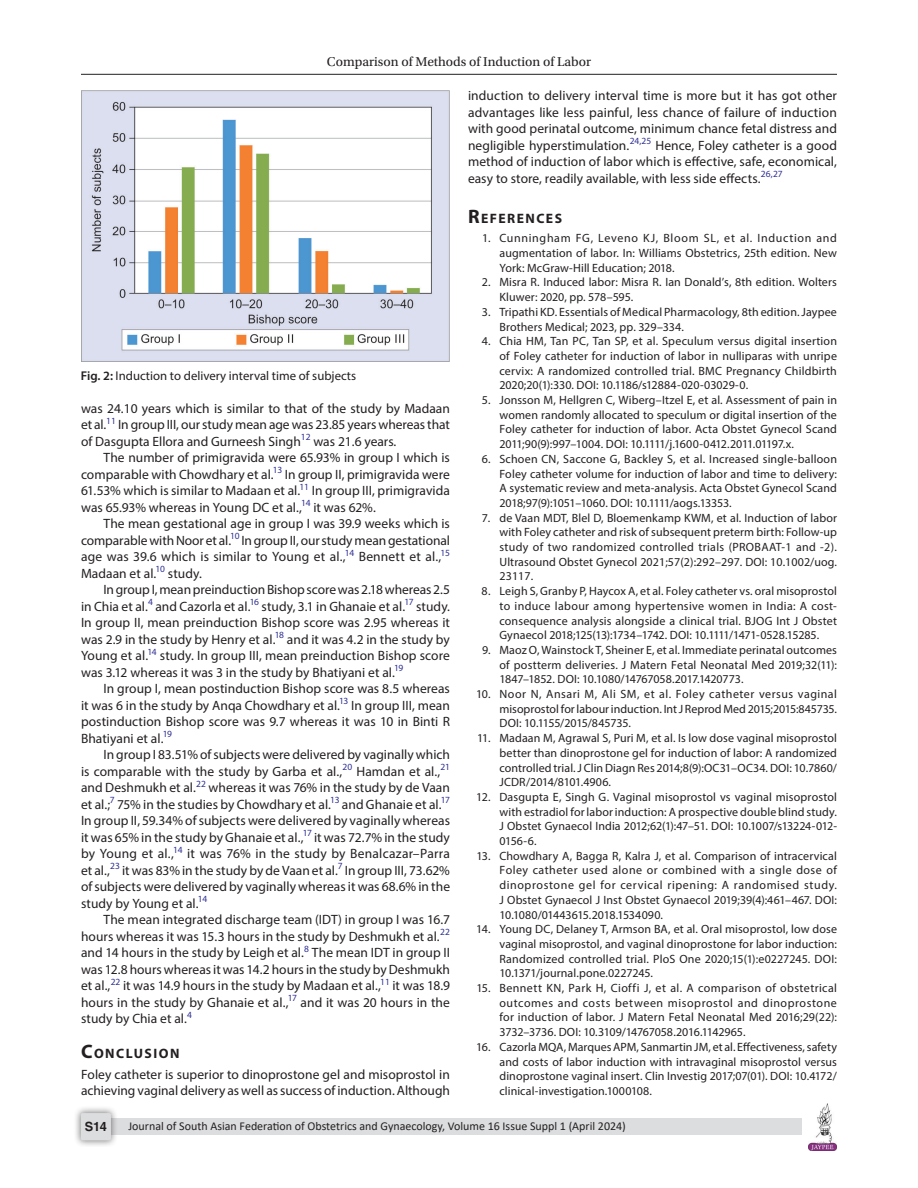
<style>
.page{position:relative;width:918px;height:1188px;background:#fff}
.page>*{position:absolute;margin:0;border:0;box-sizing:border-box;transform-origin:0 0}
.Head-1{font:700 13.65px "Myriad Pro";letter-spacing:.105em;color:#231f20}
.Para-Indent{font:13.5px/16.5px "Myriad Pro";letter-spacing:.005em;color:#231f20;text-align:justify}
.Para-NoIndent{font:13.5px/16.5px "Myriad Pro";color:#231f20;text-align:justify}
.t1{font:13.5px "Utopia Std";color:#231f20}
.FigCaption{font:12.75px "Myriad Pro";color:#231f20}
.t2{font:700 12.75px "Helvetica LT Std";color:#231f20}
.References{font:12px/14.7px "Myriad Pro";letter-spacing:.005em;color:#231f20;text-align:justify}
.t3{font:12px "Calibri";color:#231f20}
.s1{font-weight:600}
.s2{font-size:19.5px}
</style>
<div class="page">
<hr style="left:81px;top:74px;width:756px;height:1px;background:#231f20">
<div style="left:96px;top:1119px;width:706px;height:16px;background:#dcdddf"></div>
<div style="left:73px;top:1106px;width:45px;height:41px;background:#231f20;opacity:.61"></div>
<div style="left:81px;top:1113px;width:30px;height:27px;background:#dcdddf;border-radius:2px"></div>
<img style="left:808px;top:1103px;width:29px;height:48px">
<img style="left:81px;top:90px;width:369px;height:271px">
<p class="t1" style="left:327px;top:55px;width:266px">Comparison of Methods of Induction of Labor</p>
<p class="FigCaption" style="left:81px;top:368px;width:277px"><span class="s1">Fig. 2:</span> Induction to delivery interval time of subjects</p>
<p class="Para-NoIndent" style="left:81px;top:400px;width:370px">was 24.10 years which is similar to that of the study by Madaan et al.<sup>11</sup> In group III, our study mean age was 23.85 years whereas that of Dasgupta Ellora and Gurneesh Singh<sup>12</sup> was 21.6 years.</p>
<p class="Para-Indent" style="left:81px;top:449px;width:371px;text-indent:22px">The number of primigravida were 65.93% in group I which is comparable with Chowdhary et al.<sup>13</sup> In group II, primigravida were 61.53% which is similar to Madaan et al.<sup>11</sup> In group III, primigravida was 65.93% whereas in Young DC et al.,<sup>14</sup> it was 62%.</p>
<p class="Para-Indent" style="left:81px;top:515px;width:371px;text-indent:22px">The mean gestational age in group I was 39.9 weeks which is comparable with Noor et al.<sup>10</sup> In group II, our study mean gestational age was 39.6 which is similar to Young et al.,<sup>14</sup> Bennett et al.,<sup>15<br></sup>Madaan et al.<sup>10</sup> study.</p>
<p class="Para-Indent" style="left:81px;top:581px;width:371px;text-indent:22px">In group I, mean preinduction Bishop score was 2.18 whereas 2.5 in Chia et al.<sup>4</sup> and Cazorla et al.<sup>16</sup> study, 3.1 in Ghanaie et al.<sup>17</sup> study.<br>In group II, mean preinduction Bishop score was 2.95 whereas it was 2.9 in the study by Henry et al.<sup>18</sup> and it was 4.2 in the study by Young et al.<sup>14</sup> study. In group III, mean preinduction Bishop score was 3.12 whereas it was 3 in the study by Bhatiyani et al.<sup>19</sup></p>
<p class="Para-Indent" style="left:81px;top:680px;width:371px;text-indent:22px">In group I, mean postinduction Bishop score was 8.5 whereas it was 6 in the study by Anqa Chowdhary et al.<sup>13</sup> In group III, mean postinduction Bishop score was 9.7 whereas it was 10 in Binti R Bhatiyani et al.<sup>19</sup></p>
<p class="Para-Indent" style="left:81px;top:746px;width:371px;text-indent:22px">In group I 83.51% of subjects were delivered by vaginally which is comparable with the study by Garba et al.,<sup>20</sup> Hamdan et al.,<sup>21 </sup>and Deshmukh et al.<sup>22</sup> whereas it was 76% in the study by de Vaan et al.;<sup>7</sup> 75% in the studies by Chowdhary et al.<sup>13</sup> and Ghanaie et al.<sup>17<br></sup>In group II, 59.34% of subjects were delivered by vaginally whereas it was 65% in the study by Ghanaie et al.,<sup>17</sup> it was 72.7% in the study by Young et al.,<sup>14</sup> it was 76% in the study by Benalcazar–Parra et al.,<sup>23</sup> it was 83% in the study by de Vaan et al.<sup>7</sup> In group III, 73.62% of subjects were delivered by vaginally whereas it was 68.6% in the study by Young et al.<sup>14</sup></p>
<p class="Para-Indent" style="left:81px;top:911px;width:371px;text-indent:22px">The mean integrated discharge team (IDT) in group I was 16.7 hours whereas it was 15.3 hours in the study by Deshmukh et al.<sup>22 </sup>and 14 hours in the study by Leigh et al.<sup>8</sup> The mean IDT in group II was 12.8 hours whereas it was 14.2 hours in the study by Deshmukh et al.,<sup>22</sup> it was 14.9 hours in the study by Madaan et al.,<sup>11</sup> it was 18.9 hours in the study by Ghanaie et al.,<sup>17</sup> and it was 20 hours in the study by Chia et al.<sup>4</sup></p>
<p class="Head-1" style="left:81px;top:1044px;width:100px"><span class="s2">C</span>ONCLUSION</p>
<p class="Para-NoIndent" style="left:81px;top:1066px;width:371px">Foley catheter is superior to dinoprostone gel and misoprostol in achieving vaginal delivery as well as success of induction. Although</p>
<p class="Para-NoIndent" style="left:468px;top:87px;width:371px">induction to delivery interval time is more but it has got other advantages like less painful, less chance of failure of induction with good perinatal outcome, minimum chance fetal distress and negligible hyperstimulation.<sup>24,25</sup> Hence, Foley catheter is a good method of induction of labor which is effective, safe, economical, easy to store, readily available, with less side effects.<sup>26,27</sup></p>
<p class="Head-1" style="left:468px;top:210px;width:96px"><span class="s2">R</span>EFERENCES</p>
<p class="References" style="left:500px;top:231px;width:339px;text-indent:-17px">1. Cunningham FG, Leveno KJ, Bloom SL, et al. Induction and augmentation of labor. In: Williams Obstetrics, 25th edition. New York: McGraw-Hill Education; 2018.</p>
<p class="References" style="left:500px;top:275px;width:339px;text-indent:-18px">2. Misra R. Induced labor: Misra R. Ian Donald’s, 8th edition. Wolters<br>Kluwer: 2020, pp. 578–595.</p>
<p class="References" style="left:500px;top:304px;width:339px;text-indent:-18px">3. Tripathi KD. Essentials of Medical Pharmacology, 8th edition. Jaypee<br>Brothers Medical; 2023, pp. 329–334.</p>
<p class="References" style="left:500px;top:334px;width:339px;text-indent:-18px">4. Chia HM, Tan PC, Tan SP, et al. Speculum versus digital insertion of Foley catheter for induction of labor in nulliparas with unripe cervix: A randomized controlled trial. BMC Pregnancy Childbirth 2020;20(1):330. DOI: 10.1186/s12884-020-03029-0.</p>
<p class="References" style="left:500px;top:392px;width:339px;text-indent:-18px">5. Jonsson M, Hellgren C, Wiberg–Itzel E, et al. Assessment of pain in women randomly allocated to speculum or digital insertion of the Foley catheter for induction of labor. Acta Obstet Gynecol Scand 2011;90(9):997–1004. DOI: 10.1111/j.1600-0412.2011.01197.x.</p>
<p class="References" style="left:500px;top:451px;width:339px;text-indent:-18px">6. Schoen CN, Saccone G, Backley S, et al. Increased single-balloon Foley catheter volume for induction of labor and time to delivery:<br>A systematic review and meta-analysis. Acta Obstet Gynecol Scand 2018;97(9):1051–1060. DOI: 10.1111/aogs.13353.</p>
<p class="References" style="left:500px;top:510px;width:339px;text-indent:-18px">7. de Vaan MDT, Blel D, Bloemenkamp KWM, et al. Induction of labor with Foley catheter and risk of subsequent preterm birth: Follow-up study of two randomized controlled trials (PROBAAT-1 and -2).<br>Ultrasound Obstet Gynecol 2021;57(2):292–297. DOI: 10.1002/uog.<br>23117.</p>
<p class="References" style="left:500px;top:584px;width:339px;text-indent:-18px">8. Leigh S, Granby P, Haycox A, et al. Foley catheter vs. oral misoprostol to induce labour among hypertensive women in India: A cost&shy;consequence analysis alongside a clinical trial. BJOG Int J Obstet Gynaecol 2018;125(13):1734–1742. DOI: 10.1111/1471-0528.15285.</p>
<p class="References" style="left:500px;top:642px;width:339px;text-indent:-17px">9. Maoz O, Wainstock T, Sheiner E, et al. Immediate perinatal outcomes of postterm deliveries. J Matern Fetal Neonatal Med 2019;32(11):<br>1847–1852. DOI: 10.1080/14767058.2017.1420773.</p>
<p class="References" style="left:500px;top:686px;width:339px;text-indent:-23px">10. Noor N, Ansari M, Ali SM, et al. Foley catheter versus vaginal misoprostol for labour induction. Int J Reprod Med 2015;2015:845735.<br>DOI: 10.1155/2015/845735.</p>
<p class="References" style="left:500px;top:731px;width:339px;text-indent:-22px">11. Madaan M, Agrawal S, Puri M, et al. Is low dose vaginal misoprostol better than dinoprostone gel for induction of labor: A randomized controlled trial. J Clin Diagn Res 2014;8(9):OC31–OC34. DOI: 10.7860/ JCDR/2014/8101.4906.</p>
<p class="References" style="left:500px;top:789px;width:339px;text-indent:-23px">12. Dasgupta E, Singh G. Vaginal misoprostol vs vaginal misoprostol with estradiol for labor induction: A prospective double blind study.<br>J Obstet Gynaecol India 2012;62(1):47–51. DOI: 10.1007/s13224-012- 0156-6.</p>
<p class="References" style="left:500px;top:848px;width:339px;text-indent:-23px">13. Chowdhary A, Bagga R, Kalra J, et al. Comparison of intracervical Foley catheter used alone or combined with a single dose of dinoprostone gel for cervical ripening: A randomised study.<br>J Obstet Gynaecol J Inst Obstet Gynaecol 2019;39(4):461–467. DOI:<br>10.1080/01443615.2018.1534090.</p>
<p class="References" style="left:500px;top:922px;width:339px;text-indent:-23px">14. Young DC, Delaney T, Armson BA, et al. Oral misoprostol, low dose vaginal misoprostol, and vaginal dinoprostone for labor induction:<br>Randomized controlled trial. PloS One 2020;15(1):e0227245. DOI:<br>10.1371/journal.pone.0227245.</p>
<p class="References" style="left:500px;top:980px;width:339px;text-indent:-23px">15. Bennett KN, Park H, Cioffi J, et al. A comparison of obstetrical outcomes and costs between misoprostol and dinoprostone for induction of labor. J Matern Fetal Neonatal Med 2016;29(22):<br>3732–3736. DOI: 10.3109/14767058.2016.1142965.</p>
<p class="References" style="left:500px;top:1039px;width:339px;text-indent:-23px">16. Cazorla MQA, Marques APM, Sanmartin JM, et al. Effectiveness, safety and costs of labor induction with intravaginal misoprostol versus dinoprostone vaginal insert. Clin Investig 2017;07(01). DOI: 10.4172/ clinical-investigation.1000108.</p>
<p class="t2" style="left:85px;top:1119px;width:24px">S14</p>
<p class="t3" style="left:128px;top:1117px;width:499px">Journal of South Asian Federation of Obstetrics and Gynaecology, Volume 16 Issue Suppl 1 (April 2024)</p>
</div>
